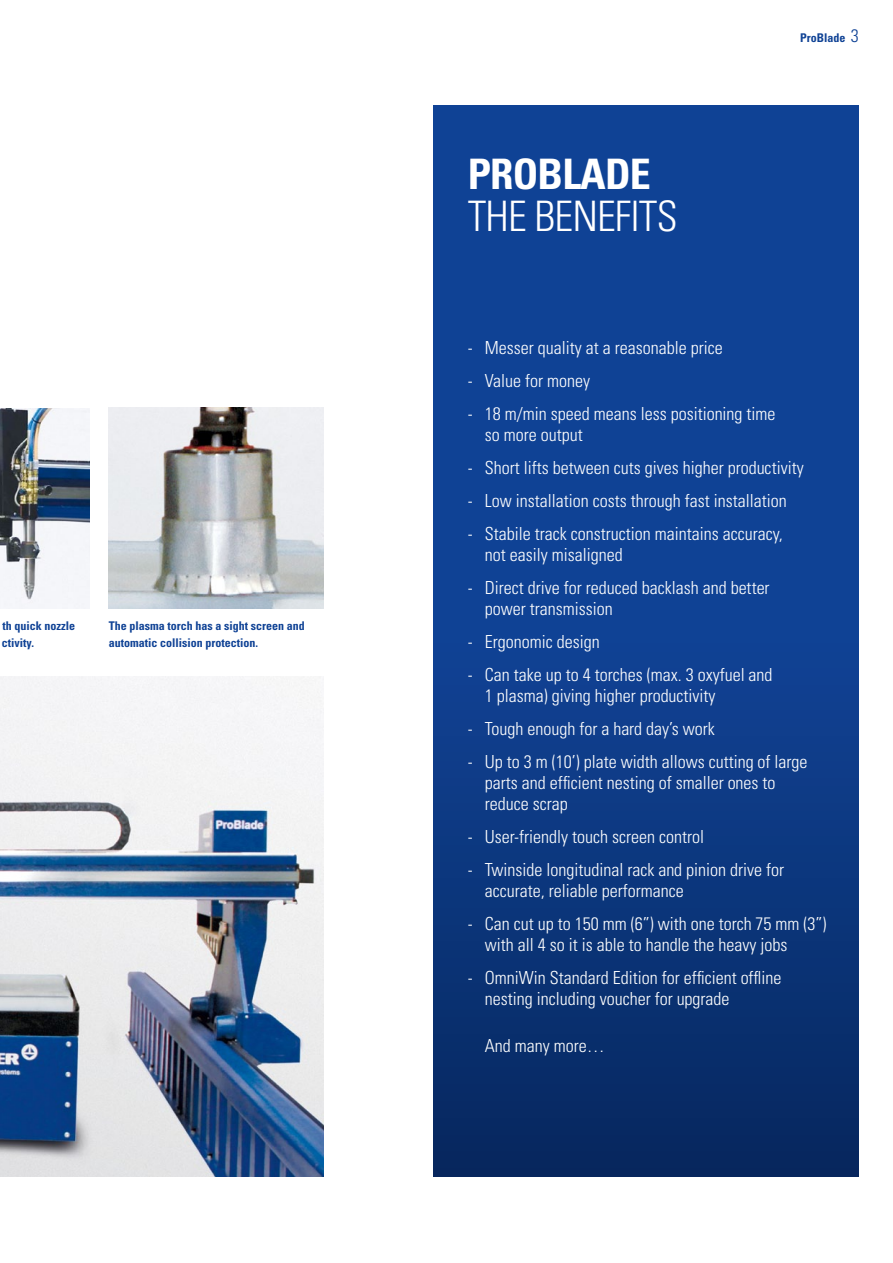
<style>
.page{position:relative;width:893px;height:1263px;background:#fff}
.page>*{position:absolute;margin:0;border:0;box-sizing:border-box;transform-origin:0 0}
.t1{font:300 condensed 42px "Univers";letter-spacing:-.02em;color:#fff}
.t2{font:700 condensed 42px "Univers";color:#fff}
.t3{font:300 condensed 18px/21px "Univers";color:#fff}
.t4{font:700 condensed 12px/16.5px "Univers";color:#0f4295}
.s1{font-weight:300;font-size:18px}
</style>
<div class="page">
<img style="left:0;top:676px;width:323px;height:500px">
<div style="left:434px;top:105px;width:425px;height:1071px;background:linear-gradient(to bottom,#1149a3,#092e6c)"></div>
<img style="left:109px;top:408px;width:214px;height:200px">
<img style="left:0;top:408px;width:90px;height:200px">
<p class="t4" style="left:2px;top:617px;width:75px">th quick nozzle ctivity.</p>
<p class="t4" style="left:109px;top:617px;width:197px">The plasma torch has a sight screen and automatic collision protection.</p>
<h1 class="t2" style="left:468px;top:148px;width:47px">PROBLA</h1>
<h1 class="t2" style="left:605px;top:148px;width:43px">DE</h1>
<h1 class="t1" style="left:468px;top:191px;width:191px">The benefits</h1>
<p class="t4" style="left:800px;top:29px;width:60px">ProBlade <span class="s1">3</span></p>
<p class="t3" style="left:468px;top:337px;width:256px">- Messer quality at a reasonable price</p>
<p class="t3" style="left:468px;top:370px;width:124px">- Value for money</p>
<p class="t3" style="left:485px;top:403px;width:292px;text-indent:-17px">- 18 m/min speed means less positioning time so more output</p>
<p class="t3" style="left:468px;top:457px;width:337px">- Short lifts between cuts gives higher productivity</p>
<p class="t3" style="left:468px;top:490px;width:320px">- Low installation costs through fast installation</p>
<p class="t3" style="left:485px;top:523px;width:299px;text-indent:-17px">- Stabile track construction maintains accuracy, not easily misaligned</p>
<p class="t3" style="left:485px;top:577px;width:286px;text-indent:-17px">- D irect drive for reduced backlash and better power transmission</p>
<p class="t3" style="left:468px;top:631px;width:133px">- Ergonomic design</p>
<p class="t3" style="left:485px;top:664px;width:289px;text-indent:-17px">- Can take up to 4 torches (max. 3 oxyfuel and<br>1 plasma) giving higher productivity</p>
<p class="t3" style="left:468px;top:718px;width:248px">- Tough enough for a hard day’s work</p>
<p class="t3" style="left:485px;top:751px;width:324px;text-indent:-17px">- Up to 3 m (10’) plate width allows cutting of large parts and efficient nesting of smaller ones to reduce scrap</p>
<p class="t3" style="left:468px;top:826px;width:238px">- User-friendly touch screen control</p>
<p class="t3" style="left:485px;top:859px;width:301px;text-indent:-17px">- Twinside longitudinal rack and pinion drive for accurate, reliable performance</p>
<p class="t3" style="left:485px;top:913px;width:343px;text-indent:-17px">- Can cut up to 150 mm (6”) with one torch 75 mm (3”) with all 4 so it is able to handle the heavy jobs</p>
<p class="t3" style="left:485px;top:967px;width:298px;text-indent:-17px">- OmniWin Standard Edition for efficient offline nesting including voucher for upgrade</p>
<p class="t3" style="left:468px;top:1035px;width:138px">And many more…</p>
</div>
